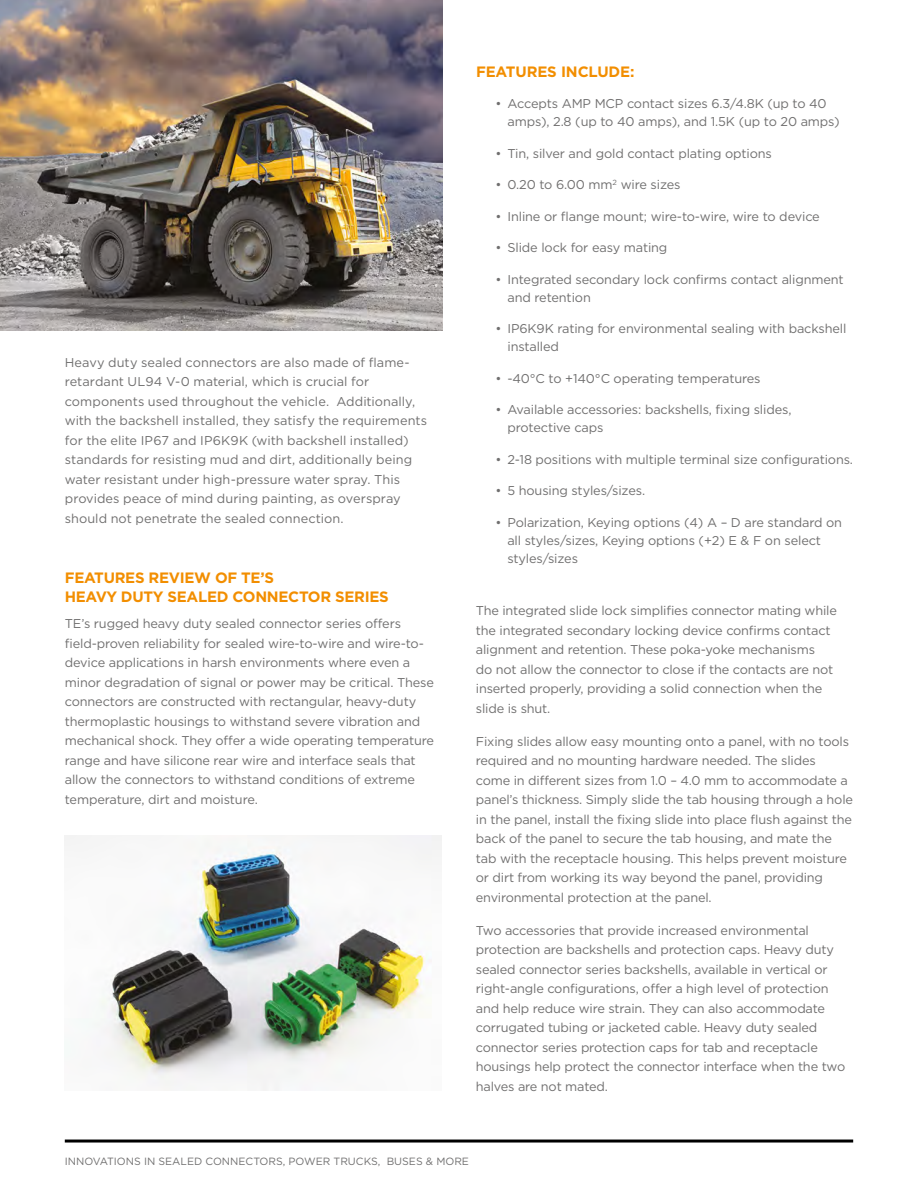
<style>
.page{position:relative;width:918px;height:1188px;background:#fff}
.page>*{position:absolute;margin:0;border:0;box-sizing:border-box;transform-origin:0 0}
.t1{font:700 15px/19.5px "Gotham";letter-spacing:-.02em;color:#f28e00}
.t2{font:12.75px/19.5px "Gotham";letter-spacing:-.015em;color:#706f6f}
.t3{font:12.75px/19.5px "Gotham";letter-spacing:.005em;color:#706f6f}
.t4{font:10.5px "Gotham";color:#706f6f}
</style>
<div class="page">
<hr style="left:65px;top:1140px;width:788px;height:3px;background:#000">
<img style="left:0;top:0;width:442px;height:331px">
<img style="left:65px;top:835px;width:377px;height:255px">
<p class="t3" style="left:65px;top:352px;width:364px">Heavy duty sealed connectors are also made of flame&shy;retardant UL94 V-0 material, which is crucial for components used throughout the vehicle. Additionally, with the backshell installed, they satisfy the requirements for the elite IP67 and IP6K9K (with backshell installed) standards for resisting mud and dirt, additionally being water resistant under high-pressure water spray. This provides peace of mind during painting, as overspray should not penetrate the sealed connection.</p>
<p class="t1" style="left:65px;top:567px;width:326px">FEATURES REVIEW OF TE’S<br>HEAVY DUTY SEALED CONNECTOR SERIES</p>
<p class="t2" style="left:65px;top:614px;width:371px">TE’s rugged heavy duty sealed connector series offers field-proven reliability for sealed wire-to-wire and wire-to&shy;device applications in harsh environments where even a minor degradation of signal or power may be critical. These connectors are constructed with rectangular, heavy-duty thermoplastic housings to withstand severe vibration and mechanical shock. They offer a wide operating temperature range and have silicone rear wire and interface seals that allow the connectors to withstand conditions of extreme temperature, dirt and moisture.</p>
<p class="t1" style="left:476px;top:62px;width:160px">FEATURES INCLUDE:</p>
<p class="t2" style="left:508px;top:95px;width:334px;line-height:18px;text-indent:-12px">• Accepts AMP MCP contact sizes 6.3/4.8K (up to 40 amps), 2.8 (up to 40 amps), and 1.5K (up to 20 amps)</p>
<p class="t2" style="left:495px;top:143px;width:278px">• Tin, silver and gold contact plating options</p>
<p class="t2" style="left:495px;top:175px;width:187px">• 0.20 to 6.00 mm<sup>2</sup> wire sizes</p>
<p class="t2" style="left:496px;top:206px;width:326px">• Inline or flange mount; wire-to-wire, wire to device</p>
<p class="t2" style="left:495px;top:238px;width:173px">• Slide lock for easy mating</p>
<p class="t2" style="left:507px;top:270px;width:338px;line-height:18px;text-indent:-12px">• Integrated secondary lock confirms contact alignment and retention</p>
<p class="t2" style="left:507px;top:320px;width:341px;line-height:18px;text-indent:-12px">• IP6K9K rating for environmental sealing with backshell installed</p>
<p class="t2" style="left:495px;top:368px;width:267px">• -40°C to +140°C operating temperatures</p>
<p class="t2" style="left:507px;top:401px;width:286px;line-height:18px;text-indent:-12px">• Available accessories: backshells, fixing slides, protective caps</p>
<p class="t2" style="left:495px;top:449px;width:359px">• 2-18 positions with multiple terminal size configurations.</p>
<p class="t2" style="left:495px;top:481px;width:151px">• 5 housing styles/sizes.</p>
<p class="t2" style="left:507px;top:513px;width:336px;line-height:18px;text-indent:-12px">• Polarization, Keying options (4) A – D are standard on all styles/sizes, Keying options (+2) E &amp; F on select styles/sizes</p>
<p class="t2" style="left:476px;top:601px;width:363px">The integrated slide lock simplifies connector mating while the integrated secondary locking device confirms contact alignment and retention. These poka-yoke mechanisms<br>do not allow the connector to close if the contacts are not inserted properly, providing a solid connection when the slide is shut.</p>
<p class="t2" style="left:476px;top:731px;width:379px">Fixing slides allow easy mounting onto a panel, with no tools required and no mounting hardware needed. The slides come in different sizes from 1.0 – 4.0 mm to accommodate a panel’s thickness. Simply slide the tab housing through a hole in the panel, install the fixing slide into place flush against the back of the panel to secure the tab housing, and mate the tab with the receptacle housing. This helps prevent moisture or dirt from working its way beyond the panel, providing environmental protection at the panel.</p>
<p class="t2" style="left:476px;top:920px;width:371px">Two accessories that provide increased environmental protection are backshells and protection caps. Heavy duty sealed connector series backshells, available in vertical or right-angle configurations, offer a high level of protection and help reduce wire strain. They can also accommodate corrugated tubing or jacketed cable. Heavy duty sealed connector series protection caps for tab and receptacle housings help protect the connector interface when the two halves are not mated.</p>
<p class="t4" style="left:65px;top:1154px;width:406px">INNOVATIONS IN SEALED CONNECTORS, POWER TRUCKS, BUSES &amp; MORE</p>
</div>
